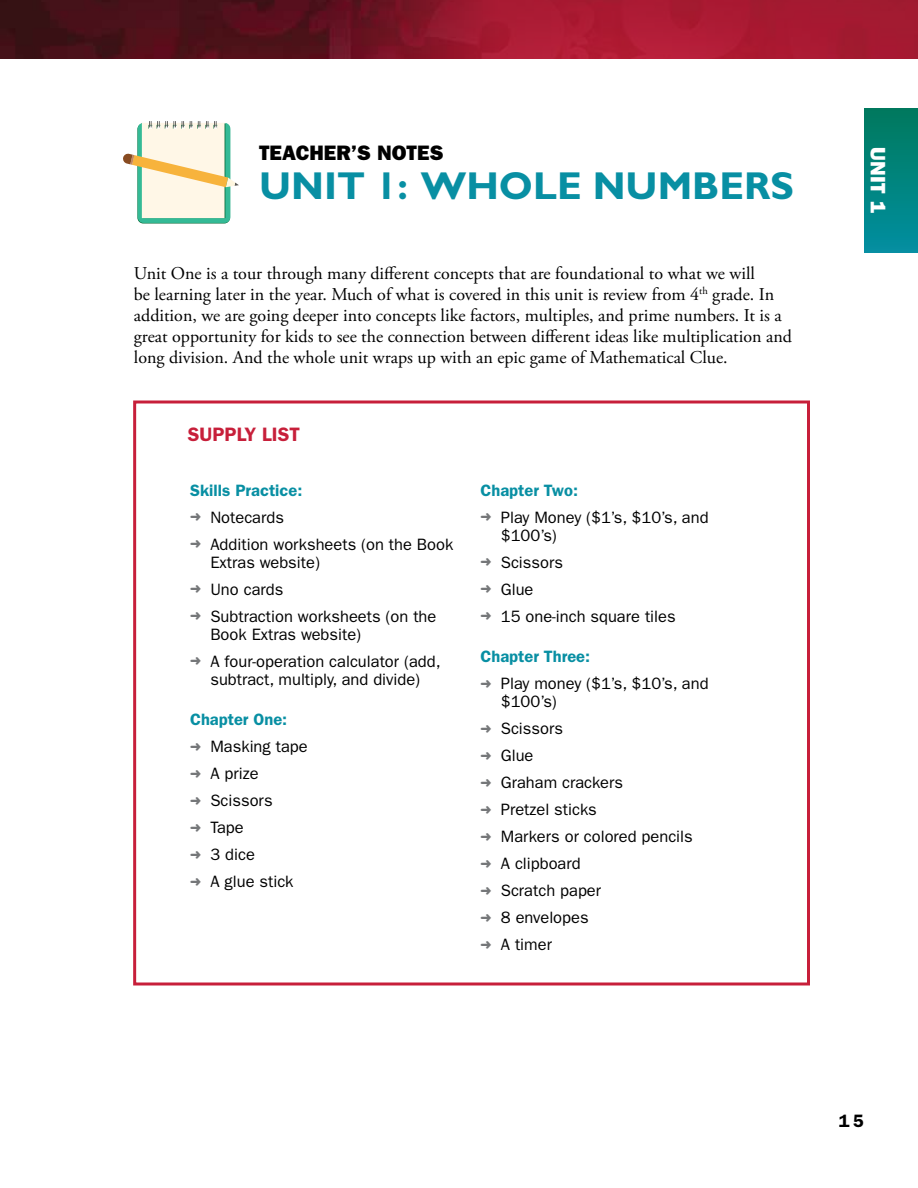
<style>
.page{position:relative;width:918px;height:1188px;background:#fff}
.page>*{position:absolute;margin:0;border:0;box-sizing:border-box;transform-origin:0 0}
.t1{font:700 39px "Gill Sans Std";color:#088fa3}
.t2{font:21px "ITC Franklin Gothic Std Hvy";color:#000}
.t3{font:21px "ITC Franklin Gothic Std Hvy";color:#fff}
.t4{font:600 19.5px "ITC Franklin Gothic Std";color:#c71f3a}
.t5{font:18px/21px "Adobe Garamond Pro";color:#000}
.t6{font:600 18px "ITC Franklin Gothic Std";color:#000}
.t7{font:16.5px/27px "ITC Franklin Gothic Std";color:#000}
.s1{font-weight:600;color:#088fa3}
.s2{color:#757779}
</style>
<div class="page">
<div style="left:864px;top:108px;width:54px;height:145px;background:linear-gradient(to bottom,#00795c,#018fa1)"></div>
<svg style="left:123px;top:121px;width:116px;height:103px"></svg>
<img style="left:0;top:0;width:330px;height:59px">
<svg style="left:330px;top:0;width:588px;height:59px;background:#9e192f"></svg>
<p class="t2" style="left:259px;top:140px;width:186px">TEACHER’S NOTES</p>
<h1 class="t1" style="left:259px;top:163px;width:537px">UNIT 1: WHOLE NUMBERS</h1>
<p class="t5" style="left:134px;top:263px;width:660px">Unit One is a tour through many different concepts that are foundational to what we will<br>be learning later in the year. Much of what is covered in this unit is review from 4<sup>th</sup> grade. In addition, we are going deeper into concepts like factors, multiples, and prime numbers. It is a great opportunity for kids to see the connection between different ideas like multiplication and long division. And the whole unit wraps up with an epic game of Mathematical Clue.</p>
<p class="t4" style="left:188px;top:423px;width:114px">SUPPLY LIST</p>
<p class="t7" style="left:190px;top:477px;width:265px"><span class="s1">Skills Practice:<br></span><span class="s2">➜</span> Notecards<br><span class="s2">➜</span> Addition worksheets (on the Book</p>
<p class="t7" style="left:190px;top:549px;width:248px;text-indent:20px">Extras website)<br><span class="s2">➜</span> Uno cards<br><span class="s2">➜</span> Subtraction worksheets (on the</p>
<p class="t7" style="left:190px;top:621px;width:252px;text-indent:20px">Book Extras website)<br><span class="s2">➜</span> A four-operation calculator (add,</p>
<p class="t7" style="left:210px;top:666px;width:211px">subtract, multiply, and divide)</p>
<p class="t7" style="left:190px;top:706px;width:119px"><span class="s1">Chapter One:<br></span><span class="s2">➜</span> Masking tape <span class="s2">➜</span> A prize<br><span class="s2">➜</span> Scissors<br><span class="s2">➜</span> Tape<br><span class="s2">➜</span> 3 dice<br><span class="s2">➜</span> A glue stick</p>
<p class="t7" style="left:481px;top:477px;width:230px"><span class="s1">Chapter Two:<br></span><span class="s2">➜</span> Play Money ($1’s, $10’s, and</p>
<p class="t7" style="left:481px;top:522px;width:197px;text-indent:20px">$100’s)<br><span class="s2">➜</span> Scissors<br><span class="s2">➜</span> Glue<br><span class="s2">➜</span> 15 one-inch square tiles</p>
<p class="t7" style="left:481px;top:643px;width:230px"><span class="s1">Chapter Three:<br></span><span class="s2">➜</span> Play money ($1’s, $10’s, and</p>
<p class="t7" style="left:481px;top:688px;width:214px;text-indent:20px">$100’s)<br><span class="s2">➜</span> Scissors<br><span class="s2">➜</span> Glue<br><span class="s2">➜</span> Graham crackers<br><span class="s2">➜</span> Pretzel sticks<br><span class="s2">➜</span> Markers or colored pencils <span class="s2">➜</span> A clipboard<br><span class="s2">➜</span> Scratch paper<br><span class="s2">➜</span> 8 envelopes<br><span class="s2">➜</span> A timer</p>
<p class="t3" style="left:890px;top:147px;width:68px;rotate:90deg">UNIT 1</p>
<p class="t6" style="left:839px;top:1110px;width:27px">15</p>
</div>
